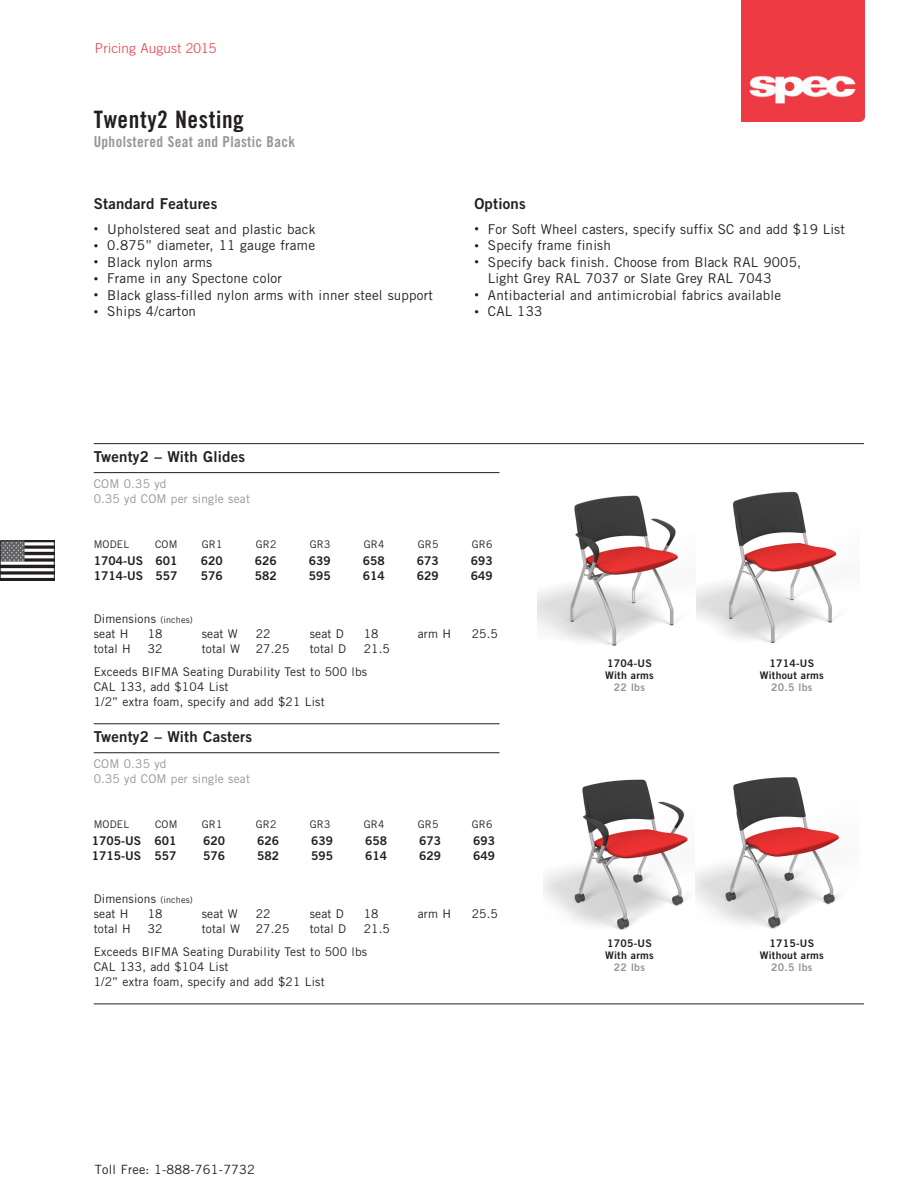
<style>
.page{position:relative;width:918px;height:1188px;background:#fff}
.page>*{position:absolute;margin:0;border:0;box-sizing:border-box;transform-origin:0 0}
.t1{font:24px "Trade Gothic LT Std Bd Cn 20";letter-spacing:.025em;color:#231f20}
.notes___options_head{font:15px "Trade Gothic LT Std Bd 2";letter-spacing:.015em;color:#231f20}
.t2{font:15px "Trade Gothic LT Std Bd Cn 20";letter-spacing:.025em;color:#939598}
.copy{font:13.5px/16.5px "Trade Gothic LT Std";letter-spacing:.015em;color:#231f20}
.t3{font:300 13.5px "Trade Gothic LT Std";letter-spacing:.015em;color:#ee3640}
.t4{font:12.75px "Trade Gothic LT Std";letter-spacing:.015em;color:#231f20}
.copy-2{font:12px "Trade Gothic LT Std";letter-spacing:.015em;color:#231f20}
.Seating_Pricing{font:12px "Trade Gothic LT Std Bd 2";color:#231f20}
.copy-3{font:12px "Trade Gothic LT Std";letter-spacing:.015em;color:#939598}
.t5{font:10.5px "Trade Gothic LT Std Bd 2";letter-spacing:.025em;color:#231f20}
.copy-4{font:10.5px "Trade Gothic LT Std";letter-spacing:.015em;color:#231f20}
.t6{font:10.5px "Trade Gothic LT Std Bd 2";letter-spacing:.025em;color:#939598}
.s1{font-size:9px}
</style>
<div class="page">
<img style="left:2px;top:543px;width:50px;height:35px">
<div style="left:0;top:541px;width:54px;height:39px;border:1px solid #231f20"></div>
<img style="left:742px;top:0;width:123px;height:121px">
<hr style="left:94px;top:443px;width:770px;height:1px;background:#231f20">
<hr style="left:94px;top:472px;width:405px;height:1px;background:#231f20">
<hr style="left:94px;top:724px;width:405px;height:1px;background:#231f20">
<hr style="left:94px;top:752px;width:405px;height:1px;background:#231f20">
<hr style="left:94px;top:1004px;width:770px;height:1px;background:#231f20">
<img style="left:537px;top:491px;width:300px;height:155px">
<img style="left:543px;top:779px;width:145px;height:151px">
<img style="left:695px;top:777px;width:144px;height:152px">
<p class="t3" style="left:95px;top:40px;width:123px">Pricing August 2015</p>
<p class="t1" style="left:94px;top:105px;width:152px">Twenty2 Nesting</p>
<p class="t2" style="left:94px;top:133px;width:203px">Upholstered Seat and Plastic Back</p>
<p class="notes___options_head" style="left:94px;top:194px;width:125px">Standard Features</p>
<p class="copy" style="left:94px;top:220px;width:223px"><span class="s1">•</span> Upholstered seat and plastic back</p>
<p class="copy" style="left:94px;top:237px;width:223px"><span class="s1">•</span> 0.875” diameter, 11 gauge frame</p>
<p class="copy" style="left:94px;top:253px;width:120px"><span class="s1">•</span> Black nylon arms</p>
<p class="copy" style="left:94px;top:270px;width:190px"><span class="s1">•</span> Frame in any Spectone color</p>
<p class="copy" style="left:94px;top:286px;width:341px"><span class="s1">•</span> Black glass-filled nylon arms with inner steel support</p>
<p class="copy" style="left:94px;top:303px;width:104px"><span class="s1">•</span> Ships 4/carton</p>
<p class="notes___options_head" style="left:474px;top:194px;width:53px">Options</p>
<p class="copy" style="left:474px;top:220px;width:372px"><span class="s1">•</span> For Soft Wheel casters, specify suffix SC and add $19 List</p>
<p class="copy" style="left:474px;top:237px;width:138px"><span class="s1">•</span> Specify frame finish</p>
<p class="copy" style="left:488px;top:253px;width:315px;text-indent:-14px"><span class="s1">•</span> Specify back finish. Choose from Black RAL 9005,<br>Light Grey RAL 7037 or Slate Grey RAL 7043</p>
<p class="copy" style="left:474px;top:286px;width:308px"><span class="s1">•</span> Antibacterial and antimicrobial fabrics available</p>
<p class="copy" style="left:474px;top:303px;width:69px"><span class="s1">•</span> CAL 133</p>
<p class="notes___options_head" style="left:94px;top:448px;width:153px">Twenty2 – With Glides</p>
<p class="copy-3" style="left:94px;top:477px;width:74px">COM 0.35 yd</p>
<p class="copy-3" style="left:94px;top:492px;width:158px">0.35 yd COM per single seat</p>
<p class="copy-4" style="left:94px;top:538px;width:37px">MODEL</p>
<p class="copy-4" style="left:155px;top:538px;width:24px">COM</p>
<p class="copy-4" style="left:202px;top:538px;width:22px">GR1</p>
<p class="copy-4" style="left:256px;top:538px;width:22px">GR2</p>
<p class="copy-4" style="left:310px;top:538px;width:22px">GR3</p>
<p class="copy-4" style="left:364px;top:538px;width:22px">GR4</p>
<p class="copy-4" style="left:418px;top:538px;width:22px">GR5</p>
<p class="copy-4" style="left:472px;top:538px;width:22px">GR6</p>
<p class="Seating_Pricing" style="left:94px;top:553px;width:51px">1704-US</p>
<p class="Seating_Pricing" style="left:156px;top:553px;width:23px">601</p>
<p class="Seating_Pricing" style="left:201px;top:553px;width:23px">620</p>
<p class="Seating_Pricing" style="left:255px;top:553px;width:23px">626</p>
<p class="Seating_Pricing" style="left:309px;top:553px;width:23px">639</p>
<p class="Seating_Pricing" style="left:363px;top:553px;width:23px">658</p>
<p class="Seating_Pricing" style="left:417px;top:553px;width:23px">673</p>
<p class="Seating_Pricing" style="left:471px;top:553px;width:23px">693</p>
<p class="Seating_Pricing" style="left:94px;top:568px;width:51px">1714-US</p>
<p class="Seating_Pricing" style="left:156px;top:568px;width:23px">557</p>
<p class="Seating_Pricing" style="left:201px;top:568px;width:23px">576</p>
<p class="Seating_Pricing" style="left:255px;top:568px;width:23px">582</p>
<p class="Seating_Pricing" style="left:309px;top:568px;width:23px">595</p>
<p class="Seating_Pricing" style="left:363px;top:568px;width:23px">614</p>
<p class="Seating_Pricing" style="left:417px;top:568px;width:23px">629</p>
<p class="Seating_Pricing" style="left:471px;top:568px;width:23px">649</p>
<p class="copy-2" style="left:94px;top:612px;width:101px">Dimensions <span class="s1">(inches)</span></p>
<p class="copy-2" style="left:94px;top:627px;width:36px">seat H</p>
<p class="copy-2" style="left:148px;top:627px;width:16px">18</p>
<p class="copy-2" style="left:202px;top:627px;width:38px">seat W</p>
<p class="copy-2" style="left:256px;top:627px;width:16px">22</p>
<p class="copy-2" style="left:310px;top:627px;width:36px">seat D</p>
<p class="copy-2" style="left:364px;top:627px;width:16px">18</p>
<p class="copy-2" style="left:418px;top:627px;width:35px">arm H</p>
<p class="copy-2" style="left:472px;top:627px;width:28px">25.5</p>
<p class="copy-2" style="left:94px;top:642px;width:39px">total H</p>
<p class="copy-2" style="left:148px;top:642px;width:16px">32</p>
<p class="copy-2" style="left:202px;top:642px;width:40px">total W</p>
<p class="copy-2" style="left:256px;top:642px;width:35px">27.25</p>
<p class="copy-2" style="left:310px;top:642px;width:38px">total D</p>
<p class="copy-2" style="left:364px;top:642px;width:28px">21.5</p>
<p class="copy-2" style="left:94px;top:664px;width:275px">Exceeds BIFMA Seating Durability Test to 500 lbs</p>
<p class="copy-2" style="left:94px;top:679px;width:136px">CAL 133, add $104 List</p>
<p class="copy-2" style="left:94px;top:694px;width:232px">1/2” extra foam, specify and add $21 List</p>
<p class="notes___options_head" style="left:94px;top:728px;width:160px">Twenty2 – With Casters</p>
<p class="copy-3" style="left:94px;top:757px;width:74px">COM 0.35 yd</p>
<p class="copy-3" style="left:94px;top:772px;width:158px">0.35 yd COM per single seat</p>
<p class="copy-4" style="left:94px;top:818px;width:37px">MODEL</p>
<p class="copy-4" style="left:155px;top:818px;width:24px">COM</p>
<p class="copy-4" style="left:202px;top:818px;width:22px">GR1</p>
<p class="copy-4" style="left:256px;top:818px;width:22px">GR2</p>
<p class="copy-4" style="left:310px;top:818px;width:22px">GR3</p>
<p class="copy-4" style="left:364px;top:818px;width:22px">GR4</p>
<p class="copy-4" style="left:418px;top:818px;width:22px">GR5</p>
<p class="copy-4" style="left:472px;top:818px;width:22px">GR6</p>
<p class="Seating_Pricing" style="left:92px;top:833px;width:51px">1705-US</p>
<p class="Seating_Pricing" style="left:154px;top:833px;width:23px">601</p>
<p class="Seating_Pricing" style="left:203px;top:833px;width:23px">620</p>
<p class="Seating_Pricing" style="left:257px;top:833px;width:23px">626</p>
<p class="Seating_Pricing" style="left:311px;top:833px;width:23px">639</p>
<p class="Seating_Pricing" style="left:365px;top:833px;width:23px">658</p>
<p class="Seating_Pricing" style="left:419px;top:833px;width:23px">673</p>
<p class="Seating_Pricing" style="left:473px;top:833px;width:23px">693</p>
<p class="Seating_Pricing" style="left:92px;top:849px;width:51px">1715-US</p>
<p class="Seating_Pricing" style="left:154px;top:849px;width:23px">557</p>
<p class="Seating_Pricing" style="left:203px;top:849px;width:23px">576</p>
<p class="Seating_Pricing" style="left:257px;top:849px;width:23px">582</p>
<p class="Seating_Pricing" style="left:311px;top:849px;width:23px">595</p>
<p class="Seating_Pricing" style="left:365px;top:849px;width:23px">614</p>
<p class="Seating_Pricing" style="left:419px;top:849px;width:23px">629</p>
<p class="Seating_Pricing" style="left:473px;top:849px;width:23px">649</p>
<p class="copy-2" style="left:94px;top:892px;width:101px">Dimensions <span class="s1">(inches)</span></p>
<p class="copy-2" style="left:94px;top:907px;width:36px">seat H</p>
<p class="copy-2" style="left:148px;top:907px;width:16px">18</p>
<p class="copy-2" style="left:202px;top:907px;width:38px">seat W</p>
<p class="copy-2" style="left:256px;top:907px;width:16px">22</p>
<p class="copy-2" style="left:310px;top:907px;width:36px">seat D</p>
<p class="copy-2" style="left:364px;top:907px;width:16px">18</p>
<p class="copy-2" style="left:418px;top:907px;width:35px">arm H</p>
<p class="copy-2" style="left:472px;top:907px;width:28px">25.5</p>
<p class="copy-2" style="left:94px;top:922px;width:39px">total H</p>
<p class="copy-2" style="left:148px;top:922px;width:16px">32</p>
<p class="copy-2" style="left:202px;top:922px;width:40px">total W</p>
<p class="copy-2" style="left:256px;top:922px;width:35px">27.25</p>
<p class="copy-2" style="left:310px;top:922px;width:38px">total D</p>
<p class="copy-2" style="left:364px;top:922px;width:28px">21.5</p>
<p class="copy-2" style="left:94px;top:944px;width:275px">Exceeds BIFMA Seating Durability Test to 500 lbs</p>
<p class="copy-2" style="left:94px;top:959px;width:136px">CAL 133, add $104 List</p>
<p class="copy-2" style="left:94px;top:974px;width:232px">1/2” extra foam, specify and add $21 List</p>
<p class="t4" style="left:95px;top:1161px;width:162px">Toll Free: 1-888-761-7732</p>
<p class="t5" style="left:607px;top:656px;width:46px">1704-US</p>
<p class="t5" style="left:605px;top:668px;width:50px">With arms</p>
<p class="t6" style="left:614px;top:680px;width:33px">22 lbs</p>
<p class="t5" style="left:607px;top:937px;width:46px">1705-US</p>
<p class="t5" style="left:605px;top:949px;width:50px">With arms</p>
<p class="t6" style="left:614px;top:961px;width:33px">22 lbs</p>
<p class="t5" style="left:769px;top:656px;width:46px">1714-US</p>
<p class="t5" style="left:760px;top:668px;width:66px">Without arms</p>
<p class="t6" style="left:771px;top:680px;width:43px">20.5 lbs</p>
<p class="t5" style="left:769px;top:937px;width:46px">1715-US</p>
<p class="t5" style="left:760px;top:949px;width:66px">Without arms</p>
<p class="t6" style="left:771px;top:961px;width:43px">20.5 lbs</p>
</div>
